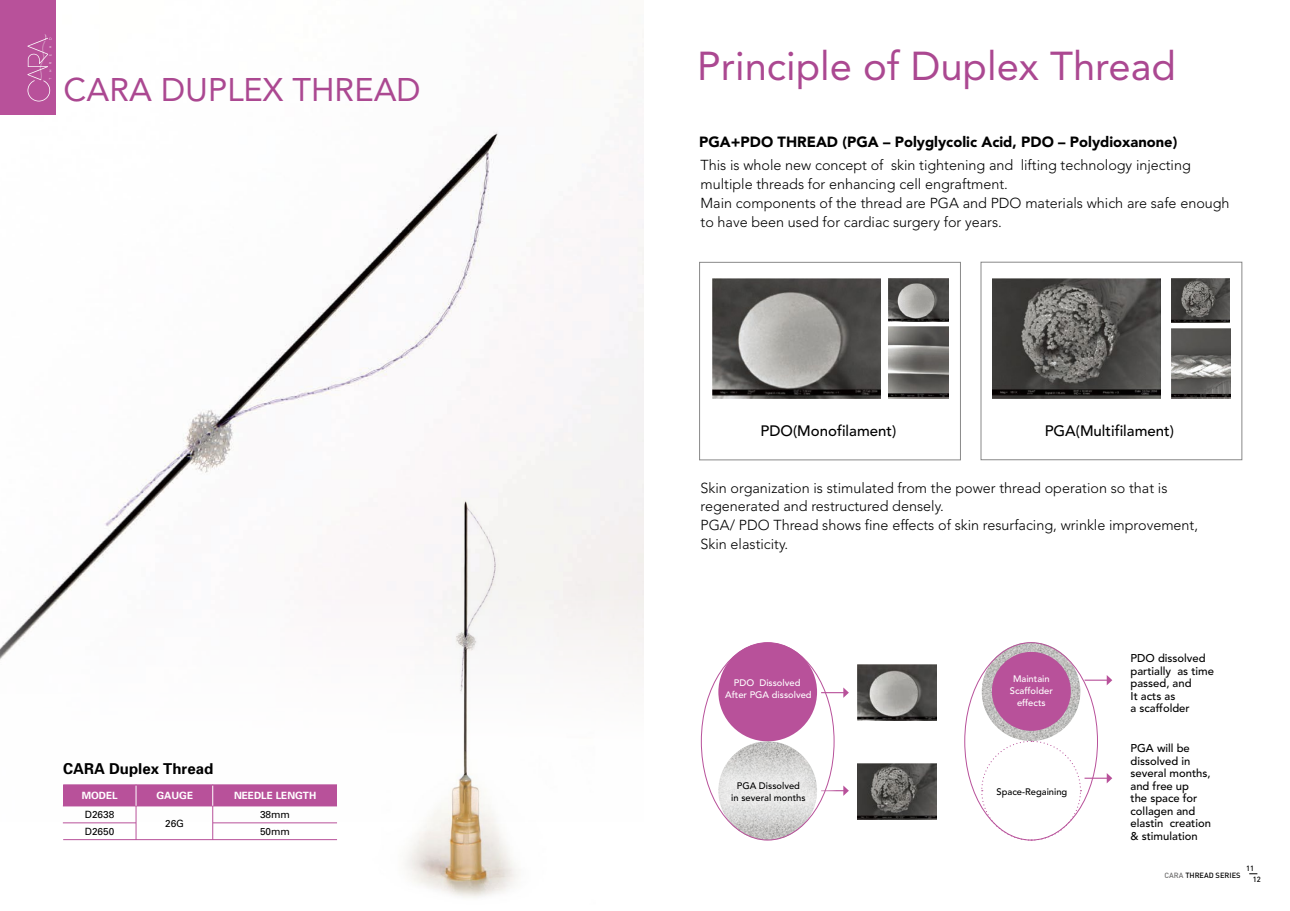
<style>
.page{position:relative;width:1290px;height:911px;background:#fff}
.page>*{position:absolute;margin:0;border:0;box-sizing:border-box;transform-origin:0 0}
.t1{font:40px "Avenir";color:#ab4891}
.t2{font:32.5px "Avenir";color:#ab4891}
.t3{font:500 15px "Avenir";color:#000}
.t4{font:700 15px "Univers";color:#000}
.t5{font:900 14.75px "Avenir";color:#000}
.t6{font:300 14.38px/18.8px "Avenir";color:#000}
.t7{font:500 11.25px/12.5px "Avenir";color:#000}
.t8{font:700 10px "Univers";color:#fff}
.t9{font:10px/16.9px "Univers";color:#000}
.t10{font:500 9.38px/12.2px "Avenir";color:#fff;text-align:center}
.t11{font:500 9.38px/12.2px "Avenir";color:#000;text-align:center}
.t12{font:500 7.5px "DIN";color:#000}
.s1{color:#727171}
</style>
<div class="page">
<img style="left:0;top:50px;width:644px;height:771px">
<div style="left:0;top:0;width:56px;height:115px;background:#b8519a"></div>
<svg style="left:28px;top:34px;width:23px;height:67px"></svg>
<hr style="left:63px;top:784px;width:274px;height:1px;background:#b8519a">
<hr style="left:63px;top:839px;width:274px;height:1px;background:#b8519a">
<hr style="left:63px;top:822px;width:274px;height:1px;background:#b8519a">
<div style="left:136px;top:822px;width:77px;height:13px;background:#fff"></div>
<hr style="left:136px;top:784px;width:1px;height:56px;background:#b8519a">
<hr style="left:212px;top:784px;width:1px;height:56px;background:#b8519a">
<div style="left:63px;top:785px;width:274px;height:21px;background:#b8519a"></div>
<svg style="left:136px;top:785px;width:1px;height:20px"></svg>
<svg style="left:212px;top:785px;width:1px;height:20px"></svg>
<div style="left:718px;top:642px;width:99px;height:99px;background:#b8519a;border-radius:50%"></div>
<img style="left:718px;top:741px;width:99px;height:99px;border-radius:49px">
<img style="left:982px;top:642px;width:98px;height:99px;border-radius:49px">
<img style="left:857px;top:664px;width:80px;height:56px">
<img style="left:857px;top:763px;width:79px;height:56px">
<svg style="left:821px;top:687px;width:28px;height:11px"></svg>
<svg style="left:837px;top:785px;width:12px;height:11px"></svg>
<svg style="left:1084px;top:675px;width:28px;height:10px"></svg>
<svg style="left:980px;top:740px;width:132px;height:101px"></svg>
<div style="left:992px;top:652px;width:79px;height:79px;background:#b8519a;border-radius:50%"></div>
<svg style="left:701px;top:753px;width:136px;height:75px"></svg>
<img style="left:712px;top:279px;width:169px;height:119px">
<img style="left:888px;top:279px;width:61px;height:42px">
<img style="left:888px;top:326px;width:61px;height:72px">
<img style="left:992px;top:279px;width:169px;height:119px">
<img style="left:1171px;top:279px;width:58px;height:44px">
<img style="left:1171px;top:328px;width:59px;height:70px">
<div style="left:699px;top:262px;width:261px;height:198px;border:1px solid #898989"></div>
<div style="left:981px;top:262px;width:261px;height:198px;border:1px solid #898989"></div>
<img style="left:348px;top:485px;width:247px;height:413px">
<h2 class="t2" style="left:64px;top:71px;width:359px">CARA DUPLEX THREAD</h2>
<p class="t4" style="left:63px;top:758px;width:152px">CARA Duplex Thread</p>
<p class="t8" style="left:82px;top:789px;width:38px">MODEL</p>
<p class="t8" style="left:156px;top:789px;width:38px">GAUGE</p>
<p class="t8" style="left:234px;top:789px;width:84px">NEEDLE LENGTH</p>
<p class="t9" style="left:85px;top:805px;width:31px">D2638<br>D2650</p>
<p class="t9" style="left:260px;top:805px;width:31px">38mm<br>50mm</p>
<p class="t9" style="left:165px;top:814px;width:20px">26G</p>
<h1 class="t1" style="left:697px;top:43px;width:480px">Principle of Duplex Thread</h1>
<p class="t5" style="left:699px;top:133px;width:480px">PGA+PDO THREAD (PGA – Polyglycolic Acid, PDO – Polydioxanone)</p>
<p class="t6" style="left:700px;top:156px;width:531px">This is whole new concept of skin tightening and lifting technology injecting multiple threads for enhancing cell engraftment.<br>Main components of the thread are PGA and PDO materials which are safe enough to have been used for cardiac surgery for years.</p>
<p class="t3" style="left:760px;top:422px;width:137px">PDO(Monofilament)</p>
<p class="t3" style="left:1045px;top:422px;width:131px">PGA(Multifilament)</p>
<p class="t6" style="left:700px;top:478px;width:499px">Skin organization is stimulated from the power thread operation so that is regenerated and restructured densely.<br>PGA/ PDO Thread shows fine effects of skin resurfacing, wrinkle improvement, Skin elasticity.</p>
<p class="t10" style="left:725px;top:677px;width:88px">PDO Dissolved<br>After PGA dissolved</p>
<p class="t10" style="left:1010px;top:672px;width:44px">Maintain<br>Scaffolder effects</p>
<p class="t11" style="left:731px;top:779px;width:76px">PGA Dissolved<br>in several months</p>
<p class="t11" style="left:996px;top:785px;width:72px">Space-Regaining</p>
<p class="t7" style="left:1130px;top:652px;width:85px">PDO dissolved partially as time passed, and<br>It acts as<br>a scaffolder</p>
<p class="t7" style="left:1130px;top:742px;width:82px">PGA will be dissolved in several months, and free up<br>the space for collagen and elastin creation &amp; stimulation</p>
<p class="t12" style="left:1246px;top:863px;width:9px">11</p>
<p class="t12" style="left:1164px;top:870px;width:78px"><span class="s1">CARA</span> THREAD SERIES</p>
<p class="t12" style="left:1253px;top:874px;width:9px">12</p>
</div>
